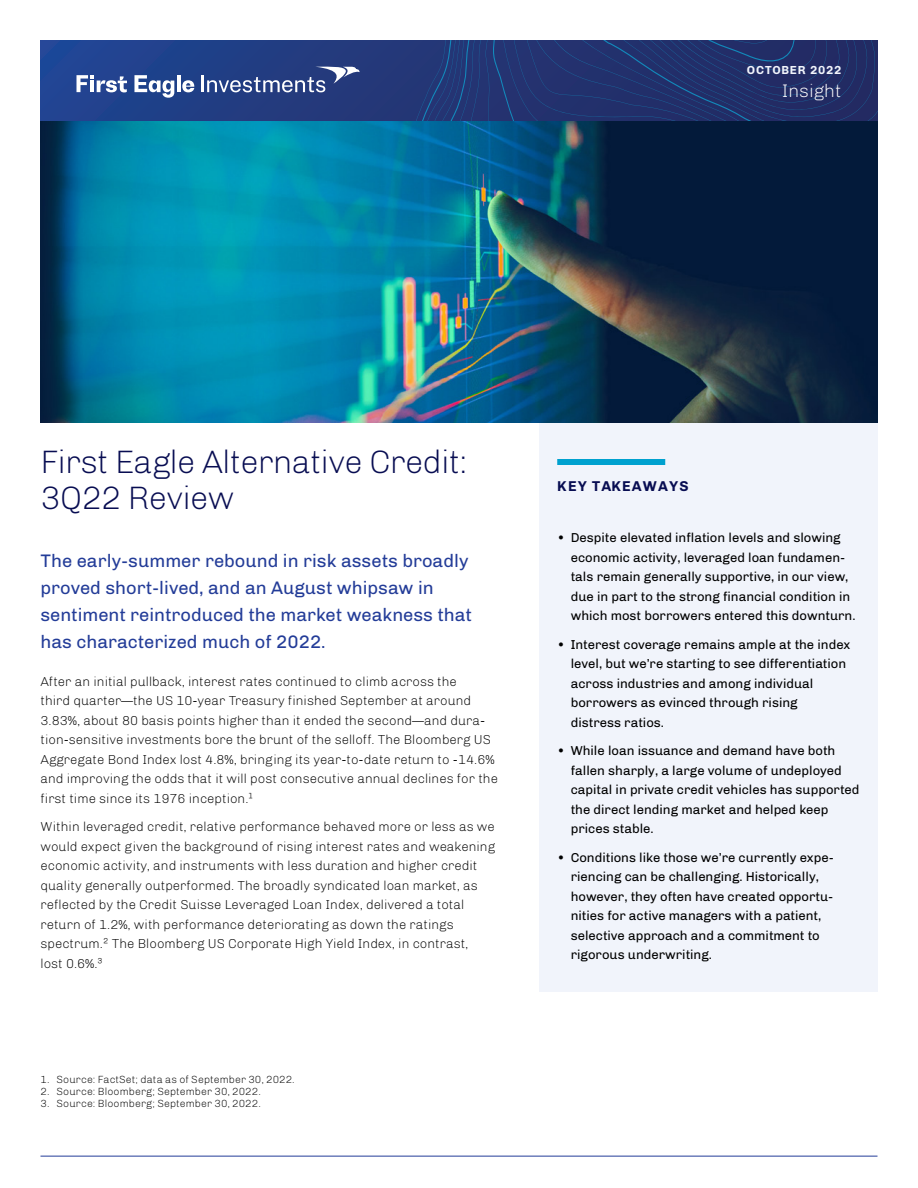
<style>
.page{position:relative;width:918px;height:1188px;background:#fff}
.page>*{position:absolute;margin:0;border:0;box-sizing:border-box;transform-origin:0 0}
.FE_Document_Title_Sm{font:37.5px/36px "FE Chivo Air";letter-spacing:-.02em;color:#080d52}
.FE_Body_Intro{font:21px/27px "FE Chivo Water";color:#233c98}
.FE_Banner_Header{font:21px "FE Chivo Air";color:#fff}
.FE_Takeaway_Heading{font:700 16.5px "FE Chivo Air";letter-spacing:.07em;color:#080d52}
.FE_Body{font:15px/19.5px "FE Chivo Air";color:#000}
.t1{font:15px/19.5px "FE Chivo Water";color:#000}
.FE_Banner_Date{font:700 13.5px "FE Chivo Air";letter-spacing:.07em;color:#f1f4fb}
.FE_Footnote{font:12px "FE Chivo Air";letter-spacing:.01em;color:#000}
</style>
<div class="page">
<div style="left:40px;top:40px;width:838px;height:82px;background:#21428e"></div>
<svg style="left:200px;top:75px;width:19px;height:47px"></svg>
<div style="left:219px;top:40px;width:104px;height:82px;background:#233c80"></div>
<div style="left:323px;top:40px;width:74px;height:82px;background:#243879"></div>
<svg style="left:397px;top:40px;width:481px;height:82px"></svg>
<svg style="left:202px;top:66px;width:158px;height:26px"></svg>
<hr style="left:177px;top:75px;width:4px;height:17px;background:#fff">
<svg style="left:182px;top:80px;width:12px;height:12px"></svg>
<svg style="left:77px;top:75px;width:50px;height:17px"></svg>
<svg style="left:134px;top:75px;width:40px;height:23px"></svg>
<hr style="left:40px;top:1156px;width:838px;height:1px;background:#233c98">
<div style="left:539px;top:423px;width:339px;height:569px;background:#f1f4fb"></div>
<img style="left:40px;top:122px;width:838px;height:301px">
<div style="left:557px;top:459px;width:108px;height:6px;background:#00a1cf"></div>
<p class="FE_Banner_Date" style="left:747px;top:60px;width:96px">OCTOBER 2022</p>
<p class="FE_Banner_Header" style="left:782px;top:77px;width:61px">Insight</p>
<p class="FE_Document_Title_Sm" style="left:40px;top:441px;width:428px">First Eagle Alternative Credit:<br>3Q22 Review</p>
<p class="FE_Body_Intro" style="left:40px;top:546px;width:433px">The early-summer rebound in risk assets broadly proved short-lived, and an August whipsaw in sentiment reintroduced the market weakness that has characterized much of 2022.</p>
<p class="FE_Body" style="left:40px;top:670px;width:459px">After an initial pullback, interest rates continued to climb across the<br>third quarter—the US 10-year Treasury finished September at around 3.83%, about 80 basis points higher than it ended the second—and dura&shy;tion-sensitive investments bore the brunt of the selloff. The Bloomberg US Aggregate Bond Index lost 4.8%, bringing its year-to-date return to -14.6% and improving the odds that it will post consecutive annual declines for the first time since its 1976 inception.1</p>
<p class="FE_Body" style="left:40px;top:816px;width:456px">Within leveraged credit, relative performance behaved more or less as we would expect given the background of rising interest rates and weakening economic activity, and instruments with less duration and higher credit quality generally outperformed. The broadly syndicated loan market, as reflected by the Credit Suisse Leveraged Loan Index, delivered a total return of 1.2%, with performance deteriorating as down the ratings spectrum.2 The Bloomberg US Corporate High Yield Index, in contrast,<br>lost 0.6%.3</p>
<p class="FE_Footnote" style="left:40px;top:1072px;width:256px">1. Source: FactSet; data as of September 30, 2022.</p>
<p class="FE_Footnote" style="left:40px;top:1084px;width:222px">2. Source: Bloomberg; September 30, 2022.</p>
<p class="FE_Footnote" style="left:40px;top:1096px;width:222px">3. Source: Bloomberg; September 30, 2022.</p>
<p class="FE_Takeaway_Heading" style="left:557px;top:475px;width:133px">KEY TAKEAWAYS</p>
<p class="t1" style="left:571px;top:527px;width:286px;text-indent:-14px">• Despite elevated inflation levels and slowing economic activity, leveraged loan fundamen&shy;tals remain generally supportive, in our view, due in part to the strong financial condition in which most borrowers entered this downturn.</p>
<p class="t1" style="left:571px;top:634px;width:281px;text-indent:-14px">• Interest coverage remains ample at the index level, but we’re starting to see differentiation across industries and among individual borrowers as evinced through rising distress ratios.</p>
<p class="t1" style="left:571px;top:740px;width:290px;text-indent:-14px">• While loan issuance and demand have both fallen sharply, a large volume of undeployed capital in private credit vehicles has supported the direct lending market and helped keep prices stable.</p>
<p class="t1" style="left:571px;top:847px;width:265px;text-indent:-14px">• Conditions like those we’re currently expe&shy;riencing can be challenging. Historically, however, they often have created opportu&shy;nities for active managers with a patient, selective approach and a commitment to rigorous underwriting.</p>
</div>
